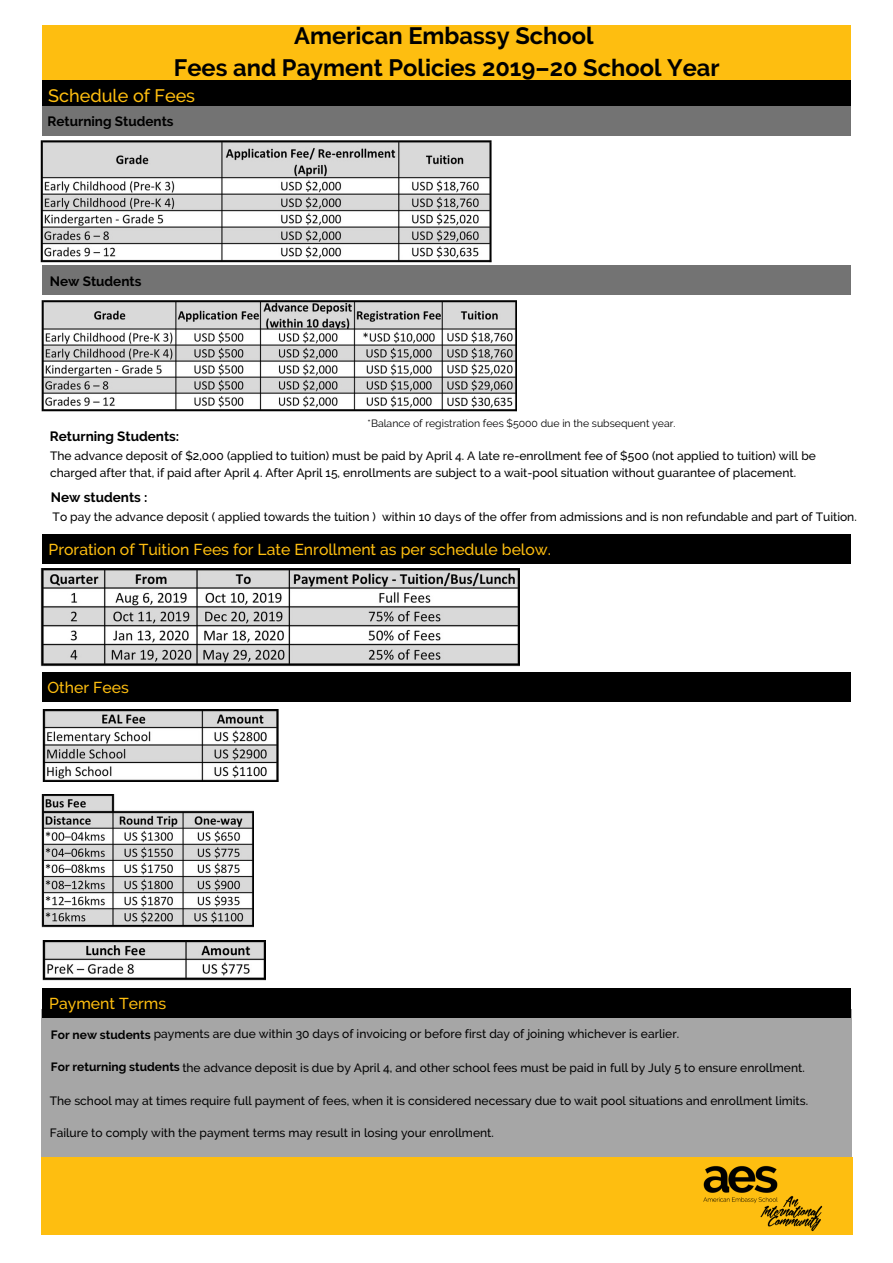
<style>
.page{position:relative;width:893px;height:1263px;background:#fff}
.page>*{position:absolute;margin:0;border:0;box-sizing:border-box;transform-origin:0 0}
.t1{font:700 23.62px/32.6px "Raleway";color:#000;text-align:center}
.t2{font:500 18px "Raleway";color:#febe10}
.t3{font:500 15.75px "Raleway";color:#febe10}
.t4{font:700 13.5px "Raleway";color:#000}
.t5{font:500 12px/16.4px "Raleway";color:#000}
.t6{font:10.5px "Raleway";color:#000}
.s1{font-weight:700}
</style>
<div class="page">
<div style="left:42px;top:25px;width:809px;height:72px;background:#febe10"></div>
<div style="left:42px;top:1009px;width:809px;height:153px;background:#a6a6a6"></div>
<div style="left:41px;top:1157px;width:811px;height:77px;background:#febe10"></div>
<img style="left:684px;top:1165px;width:162px;height:70px">
<div style="left:42px;top:80px;width:809px;height:30px;background:#000"></div>
<div style="left:42px;top:672px;width:809px;height:30px;background:#000"></div>
<div style="left:42px;top:534px;width:809px;height:30px;background:#000"></div>
<div style="left:42px;top:106px;width:809px;height:30px;background:#737373"></div>
<div style="left:42px;top:265px;width:809px;height:30px;background:#737373"></div>
<div style="left:42px;top:988px;width:809px;height:30px;background:#000"></div>
<img style="left:41px;top:141px;width:450px;height:121px">
<img style="left:42px;top:709px;width:236px;height:72px">
<img style="left:42px;top:941px;width:223px;height:39px">
<img style="left:41px;top:794px;width:212px;height:134px">
<img style="left:41px;top:569px;width:479px;height:97px">
<img style="left:42px;top:300px;width:475px;height:112px">
<h1 class="t1" style="left:174px;top:19px;width:547px">American Embassy School<br>Fees and Payment Policies 2019–20 School Year</h1>
<h2 class="t2" style="left:48px;top:85px;width:148px">Schedule of Fees</h2>
<p class="t4" style="left:48px;top:113px;width:128px">Returning Students</p>
<p class="t4" style="left:50px;top:274px;width:93px">New Students</p>
<p class="t4" style="left:50px;top:428px;width:131px">Returning Students:</p>
<p class="t6" style="left:368px;top:417px;width:309px">*Balance of registration fees $5000 due in the subsequent year.</p>
<p class="t5" style="left:50px;top:448px;width:767px">The advance deposit of $2,000 (applied to tuition) must be paid by April 4. A late re-enrollment fee of $500 (not applied to tuition) will be charged after that, if paid after April 4. After April 15, enrollments are subject to a wait-pool situation without guarantee of placement.</p>
<p class="t4" style="left:51px;top:490px;width:98px">New students :</p>
<p class="t5" style="left:53px;top:509px;width:805px">To pay the advance deposit ( applied towards the tuition ) within 10 days of the offer from admissions and is non refundable and part of Tuition.</p>
<h3 class="t3" style="left:49px;top:540px;width:504px">Proration of Tuition Fees for Late Enrollment as per schedule below.</h3>
<h3 class="t3" style="left:48px;top:678px;width:83px">Other Fees</h3>
<h3 class="t3" style="left:49px;top:994px;width:118px">Payment Terms</h3>
<p class="t5" style="left:51px;top:1026px;width:629px"><span class="s1">For new students</span> payments are due within 30 days of invoicing or before first day of joining whichever is earlier.</p>
<p class="t5" style="left:51px;top:1059px;width:755px"><span class="s1">For returning students</span> the advance deposit is due by April 4, and other school fees must be paid in full by July 5 to ensure enrollment.</p>
<p class="t5" style="left:50px;top:1092px;width:760px">The school may at times require full payment of fees, when it is considered necessary due to wait pool situations and enrollment limits.</p>
<p class="t5" style="left:50px;top:1125px;width:445px">Failure to comply with the payment terms may result in losing your enrollment.</p>
</div>
